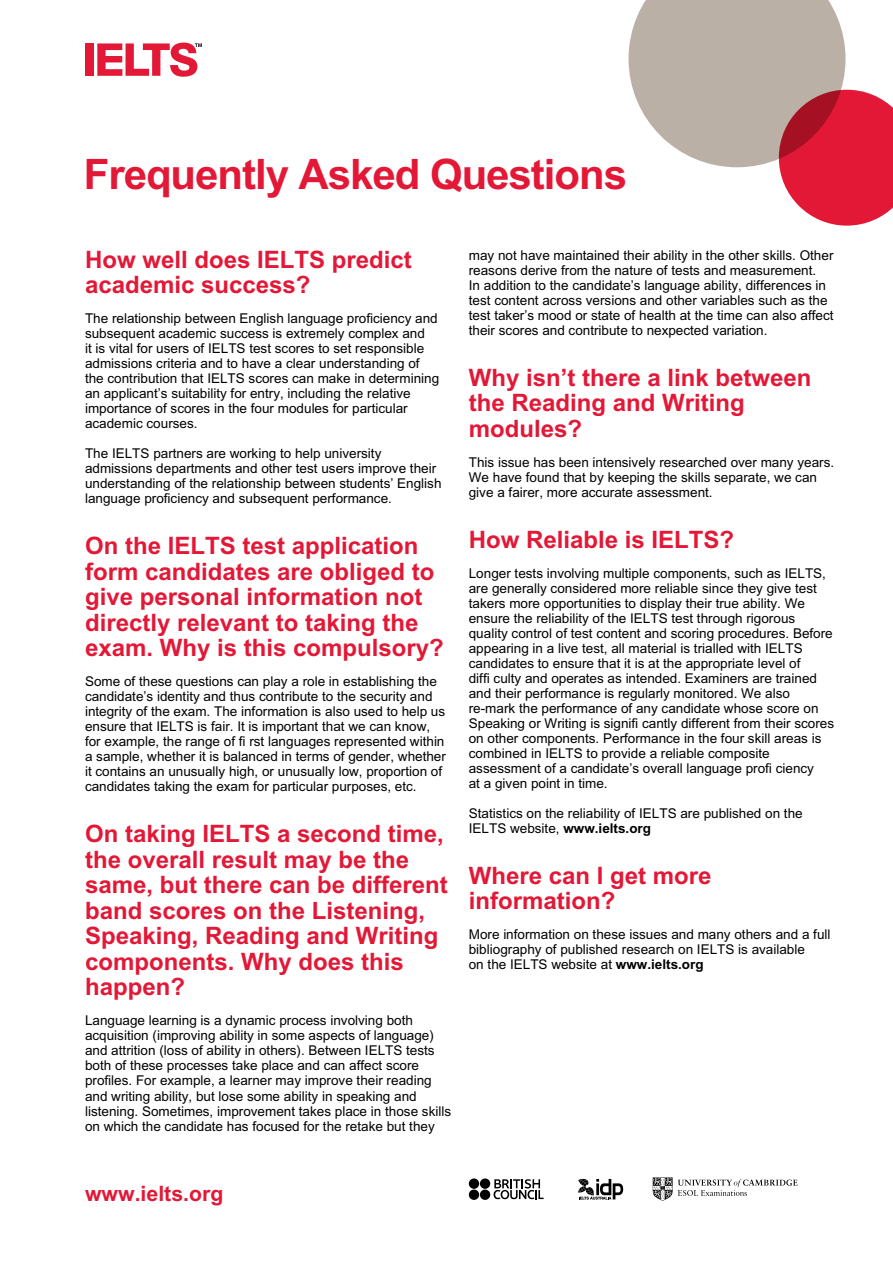
<style>
.page{position:relative;width:893px;height:1263px;background:#fff}
.page>*{position:absolute;margin:0;border:0;box-sizing:border-box;transform-origin:0 0}
.t1{font:700 42px "M Arial";letter-spacing:-.025em;color:#e31837}
.t2{font:700 24px/25.5px "M Arial";color:#e31837}
.t3{font:700 21.3px "M Arial";color:#e31837}
.t4{font:13.5px/15px "M Arial";color:#000}
.s1{font-weight:700}
</style>
<div class="page">
<div style="left:86px;top:43px;width:8px;height:33px;background:#e31837"></div>
<svg style="left:97px;top:43px;width:105px;height:34px"></svg>
<svg style="left:628px;top:0;width:265px;height:226px"></svg>
<svg style="left:653px;top:1177px;width:145px;height:24px"></svg>
<svg style="left:494px;top:1179px;width:50px;height:20px"></svg>
<div style="left:469px;top:1178px;width:10px;height:11px;background:#000;border-radius:50%"></div>
<div style="left:480px;top:1178px;width:10px;height:11px;background:#000;border-radius:50%"></div>
<div style="left:469px;top:1189px;width:10px;height:11px;background:#000;border-radius:50%"></div>
<div style="left:480px;top:1189px;width:10px;height:11px;background:#000;border-radius:50%"></div>
<svg style="left:578px;top:1178px;width:45px;height:21px"></svg>
<h1 class="t1" style="left:84px;top:150px;width:545px">Frequently Asked Questions</h1>
<h2 class="t2" style="left:85px;top:246px;width:328px">How well does IELTS predict academic success?</h2>
<p class="t4" style="left:85px;top:311px;width:356px">The relationship between English language proficiency and subsequent academic success is extremely complex and<br>it is vital for users of IELTS test scores to set responsible admissions criteria and to have a clear understanding of the contribution that IELTS scores can make in determining an applicant’s suitability for entry, including the relative importance of scores in the four modules for particular academic courses.</p>
<p class="t4" style="left:85px;top:446px;width:358px">The IELTS partners are working to help university admissions departments and other test users improve their understanding of the relationship between students’ English language proficiency and subsequent performance.</p>
<h2 class="t2" style="left:85px;top:533px;width:360px">On the IELTS test application form candidates are obliged to give personal information not directly relevant to taking the exam. Why is this compulsory?</h2>
<p class="t4" style="left:85px;top:674px;width:362px">Some of these questions can play a role in establishing the candidate’s identity and thus contribute to the security and integrity of the exam. The information is also used to help us ensure that IELTS is fair. It is important that we can know, for example, the range of fi rst languages represented within a sample, whether it is balanced in terms of gender, whether it contains an unusually high, or unusually low, proportion of candidates taking the exam for particular purposes, etc.</p>
<h2 class="t2" style="left:85px;top:821px;width:364px">On taking IELTS a second time, the overall result may be the same, but there can be different band scores on the Listening,<br>Speaking, Reading and Writing components. Why does this happen?</h2>
<p class="t4" style="left:85px;top:1013px;width:368px">Language learning is a dynamic process involving both acquisition (improving ability in some aspects of language) and attrition (loss of ability in others). Between IELTS tests both of these processes take place and can affect score profiles. For example, a learner may improve their reading and writing ability, but lose some ability in speaking and listening. Sometimes, improvement takes place in those skills on which the candidate has focused for the retake but they</p>
<p class="t4" style="left:469px;top:247px;width:366px">may not have maintained their ability in the other skills. Other reasons derive from the nature of tests and measurement.<br>In addition to the candidate’s language ability, differences in test content across versions and other variables such as the test taker’s mood or state of health at the time can also affect their scores and contribute to nexpected variation.</p>
<h2 class="t2" style="left:469px;top:364px;width:344px">Why isn’t there a link between the Reading and Writing modules?</h2>
<p class="t4" style="left:469px;top:454px;width:367px">This issue has been intensively researched over many years.<br>We have found that by keeping the skills separate, we can give a fairer, more accurate assessment.</p>
<h2 class="t2" style="left:469px;top:526px;width:267px">How Reliable is IELTS?</h2>
<p class="t4" style="left:469px;top:565px;width:367px">Longer tests involving multiple components, such as IELTS, are generally considered more reliable since they give test takers more opportunities to display their true ability. We ensure the reliability of the IELTS test through rigorous quality control of test content and scoring procedures. Before appearing in a live test, all material is trialled with IELTS candidates to ensure that it is at the appropriate level of<br>diffi culty and operates as intended. Examiners are trained and their performance is regularly monitored. We also re-mark the performance of any candidate whose score on Speaking or Writing is signifi cantly different from their scores on other components. Performance in the four skill areas is combined in IELTS to provide a reliable composite assessment of a candidate’s overall language profi ciency<br>at a given point in time.</p>
<p class="t4" style="left:469px;top:805px;width:335px">Statistics on the reliability of IELTS are published on the<br>IELTS website, <span class="s1">www.ielts.org</span></p>
<h2 class="t2" style="left:469px;top:862px;width:244px">Where can I get more information?</h2>
<p class="t4" style="left:469px;top:927px;width:363px">More information on these issues and many others and a full bibliography of published research on IELTS is available<br>on the IELTS website at <span class="s1">www.ielts.org</span></p>
<h3 class="t3" style="left:85px;top:1181px;width:140px">www.ielts.org</h3>
</div>
